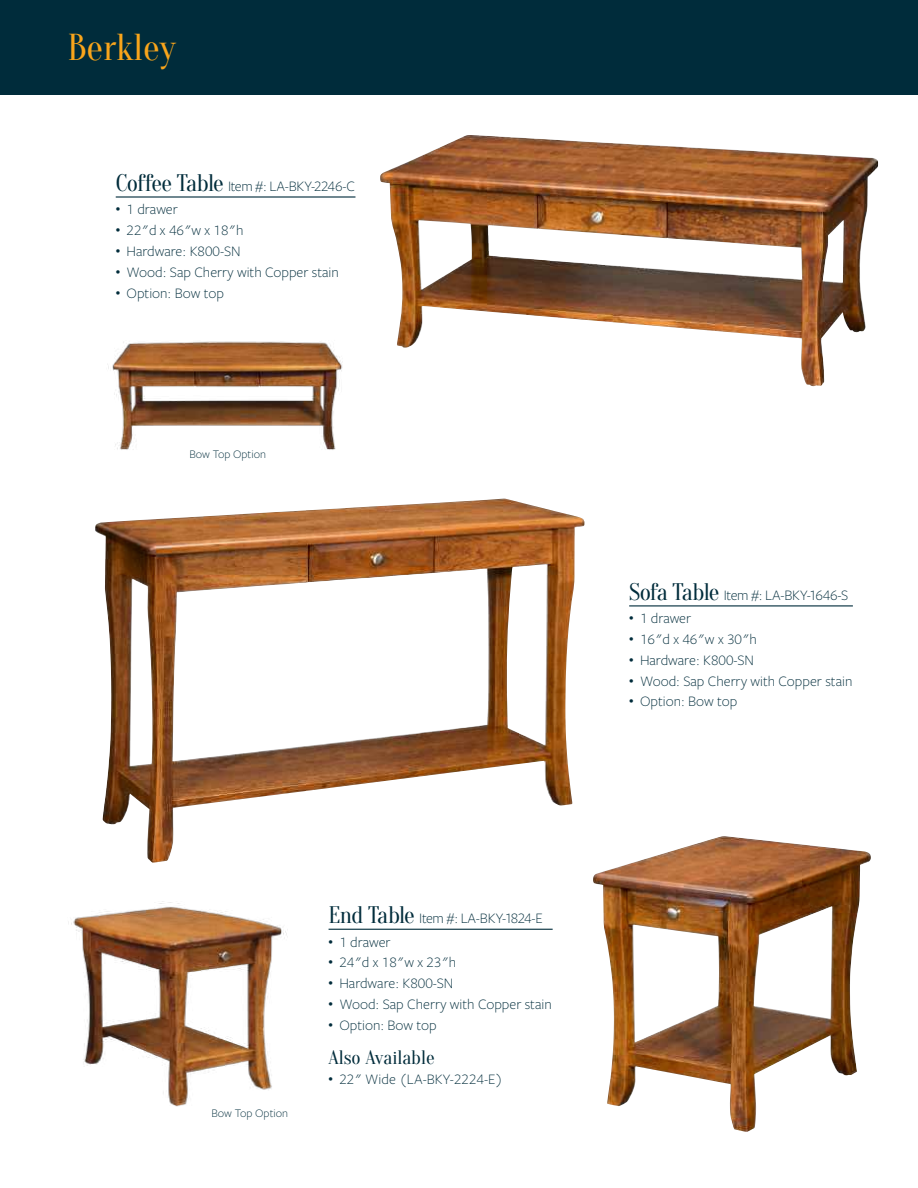
<style>
.page{position:relative;width:918px;height:1188px;background:#fff}
.page>*{position:absolute;margin:0;border:0;box-sizing:border-box;transform-origin:0 0}
.t1{font:37.5px "Oranienbaum";color:#f9a51b}
.t2{font:19.5px "Oranienbaum";color:#002c3b}
.t3{font:300 15px "Freight Sans Pro";color:#002c3b}
.t4{font:300 15px "Freight Sans Pro";letter-spacing:-.025em;color:#002c3b}
.t5{font:300 15px "Freight Sans Pro";letter-spacing:-.03em;color:#002c3b}
.t6{font:300 12px "Freight Sans Pro";color:#002c3b}
.s1{font-family:"Oranienbaum";font-weight:400;font-size:24px}
</style>
<div class="page">
<div style="left:0;top:0;width:918px;height:94px;background:#002c3b"></div>
<img style="left:380px;top:135px;width:499px;height:251px">
<img style="left:95px;top:499px;width:489px;height:364px">
<img style="left:593px;top:836px;width:278px;height:296px">
<img style="left:107px;top:341px;width:236px;height:109px">
<img style="left:68px;top:902px;width:220px;height:205px">
<hr style="left:116px;top:196px;width:239px;height:2px;background:#002c3b">
<hr style="left:629px;top:605px;width:224px;height:1px;background:#002c3b">
<hr style="left:329px;top:929px;width:224px;height:1px;background:#002c3b">
<h1 class="t1" style="left:67px;top:26px;width:110px">Berkley</h1>
<p class="t4" style="left:116px;top:176px;width:241px"><span class="s1">Coffee Table</span> Item #: LA-BKY-2246-C</p>
<p class="t3" style="left:116px;top:199px;width:63px"><sup>•</sup> 1 drawer</p>
<p class="t3" style="left:116px;top:220px;width:129px"><sup>•</sup> 22"d x 46"w x 18"h</p>
<p class="t3" style="left:116px;top:241px;width:126px"><sup>•</sup> Hardware: K800-SN</p>
<p class="t3" style="left:116px;top:262px;width:225px"><sup>•</sup> Wood: Sap Cherry with Copper stain</p>
<p class="t3" style="left:116px;top:283px;width:110px"><sup>•</sup> Option: Bow top</p>
<p class="t6" style="left:190px;top:446px;width:78px">Bow Top Option</p>
<p class="t6" style="left:212px;top:1105px;width:78px">Bow Top Option</p>
<p class="t5" style="left:329px;top:908px;width:216px"><span class="s1">End Table</span> Item #: LA-BKY-1824-E</p>
<p class="t3" style="left:329px;top:932px;width:63px"><sup>•</sup> 1 drawer</p>
<p class="t3" style="left:329px;top:953px;width:129px"><sup>•</sup> 24"d x 18"w x 23"h</p>
<p class="t3" style="left:329px;top:973px;width:126px"><sup>•</sup> Hardware: K800-SN</p>
<p class="t3" style="left:329px;top:994px;width:225px"><sup>•</sup> Wood: Sap Cherry with Copper stain</p>
<p class="t3" style="left:329px;top:1015px;width:110px"><sup>•</sup> Option: Bow top</p>
<h2 class="t2" style="left:329px;top:1047px;width:108px">Also Available</h2>
<p class="t3" style="left:329px;top:1069px;width:176px"><sup>•</sup> 22" Wide (LA-BKY-2224-E)</p>
<p class="t3" style="left:629px;top:585px;width:220px"><span class="s1">Sofa Table</span> Item #: LA-BKY-1646-S</p>
<p class="t3" style="left:629px;top:608px;width:63px"><sup>•</sup> 1 drawer</p>
<p class="t3" style="left:629px;top:629px;width:129px"><sup>•</sup> 16"d x 46"w x 30"h</p>
<p class="t3" style="left:629px;top:650px;width:126px"><sup>•</sup> Hardware: K800-SN</p>
<p class="t3" style="left:629px;top:671px;width:225px"><sup>•</sup> Wood: Sap Cherry with Copper stain</p>
<p class="t3" style="left:629px;top:692px;width:110px"><sup>•</sup> Option: Bow top</p>
</div>
